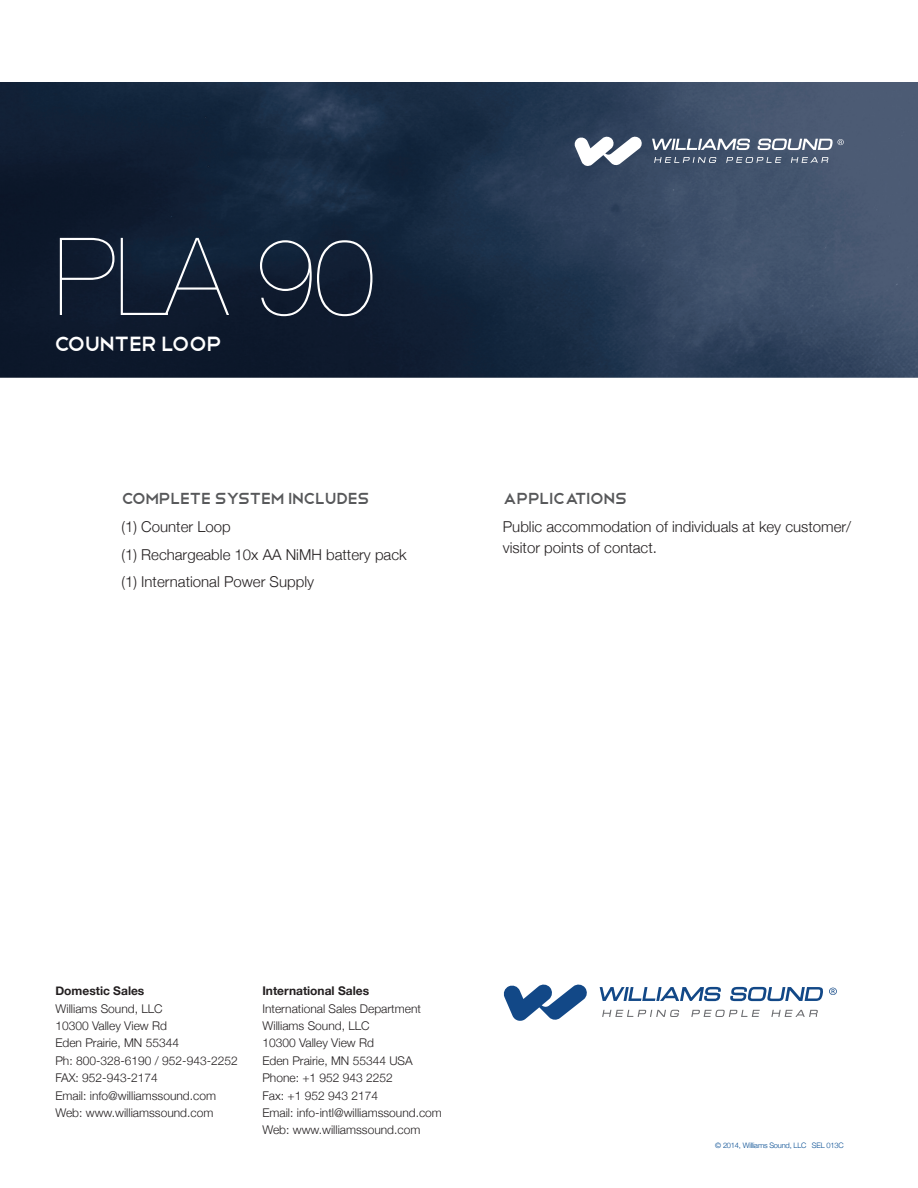
<style>
.page{position:relative;width:918px;height:1188px;background:#fff}
.page>*{position:absolute;margin:0;border:0;box-sizing:border-box;transform-origin:0 0}
.t1{font:200 108px "Helvetica Neue";color:#fff}
.t2{font:27px "Telegrafico";letter-spacing:-.05em;color:#fff}
.t3{font:21px "Telegrafico";letter-spacing:-.05em;color:#57585a}
.t4{font:300 15px/27.8px "Helvetica Neue";color:#231f20}
.t5{font:300 12px/17.4px "Helvetica Neue";color:#231f20}
.t6{font:700 12px "Helvetica Neue";color:#231f20}
.t7{font:300 7.5px "Helvetica Neue";letter-spacing:-.025em;color:#014990}
</style>
<div class="page">
<img style="left:0;top:82px;width:918px;height:296px">
<svg style="left:654px;top:157px;width:62px;height:6px"></svg>
<svg style="left:726px;top:157px;width:55px;height:6px"></svg>
<svg style="left:791px;top:157px;width:37px;height:6px"></svg>
<svg style="left:652px;top:139px;width:98px;height:11px"></svg>
<svg style="left:574px;top:136px;width:69px;height:30px"></svg>
<svg style="left:757px;top:139px;width:87px;height:11px"></svg>
<svg style="left:602px;top:1010px;width:77px;height:7px"></svg>
<svg style="left:691px;top:1010px;width:69px;height:7px"></svg>
<svg style="left:771px;top:1010px;width:47px;height:7px"></svg>
<svg style="left:600px;top:987px;width:121px;height:14px"></svg>
<svg style="left:730px;top:987px;width:93px;height:14px"></svg>
<svg style="left:503px;top:984px;width:84px;height:37px"></svg>
<svg style="left:829px;top:988px;width:8px;height:7px"></svg>
<h1 class="t1" style="left:54px;top:193px;width:322px">PLA 90</h1>
<h2 class="t2" style="left:54px;top:326px;width:170px">COUNTER Loop</h2>
<h3 class="t3" style="left:122px;top:485px;width:250px">Complete system includes</h3>
<p class="t4" style="left:122px;top:512px;width:287px">(1) Counter Loop<br>(1) Rechargeable 10x AA NiMH battery pack (1) International Power Supply</p>
<h3 class="t3" style="left:503px;top:485px;width:126px">Applications</h3>
<p class="t4" style="left:503px;top:515px;width:350px;line-height:21px">Public accommodation of individuals at key customer/ visitor points of contact.</p>
<p class="t6" style="left:55px;top:982px;width:91px">Domestic Sales</p>
<p class="t5" style="left:55px;top:999px;width:184px">Williams Sound, LLC<br>10300 Valley View Rd<br>Eden Prairie, MN 55344<br>Ph: 800-328-6190 / 952-943-2252<br>FAX: 952-943-2174<br>Email: info@williamssound.com<br>Web: www.williamssound.com</p>
<p class="t6" style="left:262px;top:982px;width:108px">International Sales</p>
<p class="t5" style="left:262px;top:999px;width:181px">International Sales Department<br>Williams Sound, LLC<br>10300 Valley View Rd<br>Eden Prairie, MN 55344 USA<br>Phone: +1 952 943 2252<br>Fax: +1 952 943 2174<br>Email: info-intl@williamssound.com<br>Web: www.williamssound.com</p>
<p class="t7" style="left:715px;top:1139px;width:130px">© 2014, Williams Sound, LLC SEL 013C</p>
</div>
